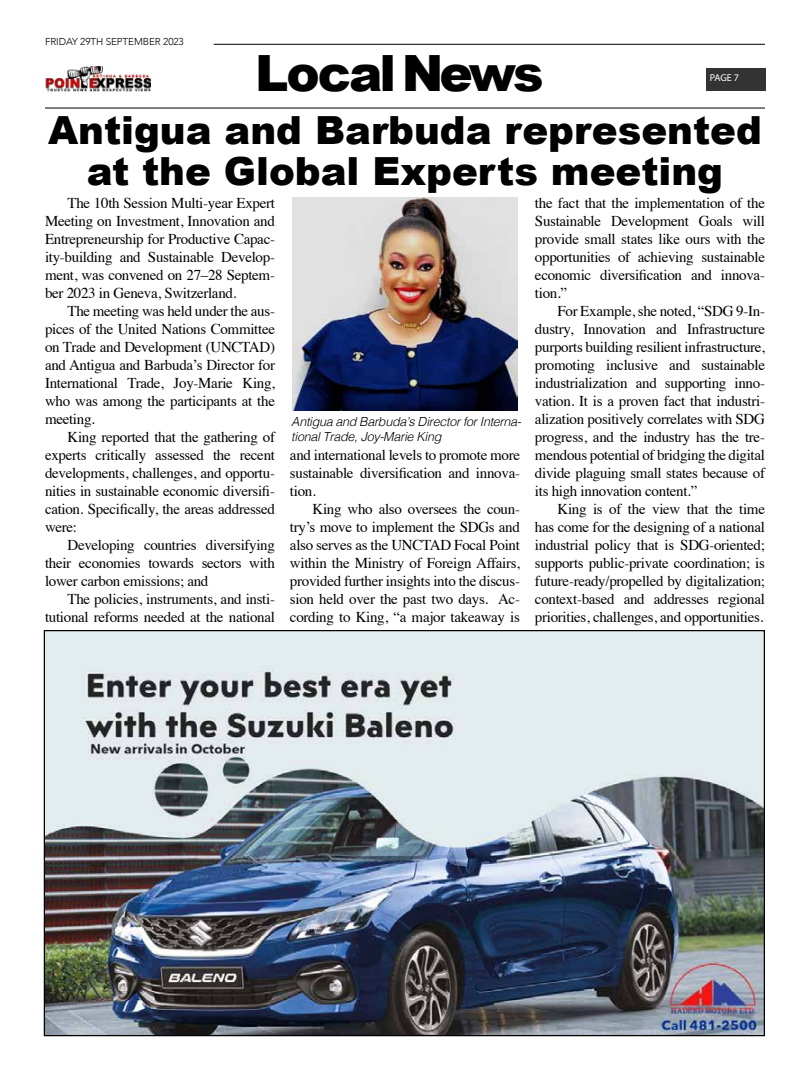
<style>
.page{position:relative;width:810px;height:1080px;background:#fff}
.page>*{position:absolute;margin:0;border:0;box-sizing:border-box;transform-origin:0 0}
.t1{font:900 50px "Arial";letter-spacing:-.06em;color:#000}
.t2{font:900 38.75px/41.2px "Arial";color:#000;text-align:center}
.t3{font:15px/18px "Times";letter-spacing:-.02em;color:#000;text-align:justify}
.t4{font:italic 300 12.5px/15px "Helvetica";letter-spacing:-.02em;color:#000}
.t5{font:300 10px "Avenir";letter-spacing:-.01em;color:#000}
.t6{font:10px "Myriad Pro";color:#fff}
</style>
<div class="page">
<hr style="left:45px;top:107px;width:720px;height:2px;background:#333">
<hr style="left:214px;top:44px;width:551px;height:1px;background:#333">
<div style="left:706px;top:68px;width:60px;height:23px;background:#333"></div>
<img style="left:45px;top:66px;width:106px;height:25px">
<img style="left:46px;top:632px;width:717px;height:402px">
<img style="left:292px;top:197px;width:226px;height:213px">
<p class="t5" style="left:45px;top:35px;width:140px">FRIDAY 29TH SEPTEMBER 2023</p>
<h1 class="t1" style="left:255px;top:37px;width:290px">Local News</h1>
<p class="t6" style="left:710px;top:72px;width:31px">PAGE 7</p>
<h2 class="t2" style="left:48px;top:108px;width:715px">Antigua and Barbuda represented at the Global Experts meeting</h2>
<p class="t3" style="left:45px;top:193px;width:232px;text-indent:22px">The 10th Session Multi-year Expert Meeting on Investment, Innovation and Entrepreneurship for Productive Capac&shy;ity-building and Sustainable Develop&shy;ment, was convened on 27–28 Septem&shy;ber 2023 in Geneva, Switzerland.</p>
<p class="t3" style="left:45px;top:301px;width:232px;text-indent:22px">The meeting was held under the aus&shy;pices of the United Nations Committee on Trade and Development (UNCTAD) and Antigua and Barbuda’s Director for International Trade, Joy-Marie King, who was among the participants at the meeting.</p>
<p class="t3" style="left:45px;top:427px;width:232px;text-indent:22px">King reported that the gathering of experts critically assessed the recent developments, challenges, and opportu&shy;nities in sustainable economic diversifi&shy;cation. Specifically, the areas addressed were:</p>
<p class="t3" style="left:45px;top:535px;width:232px;text-indent:22px">Developing countries diversifying their economies towards sectors with lower carbon emissions; and</p>
<p class="t3" style="left:45px;top:589px;width:232px;text-align:right">The policies, instruments, and insti&shy;tutional reforms needed at the national</p>
<p class="t4" style="left:291px;top:414px;width:232px">Antigua and Barbuda’s Director for Interna&shy;tional Trade, Joy-Marie King</p>
<p class="t3" style="left:290px;top:444px;width:232px">and international levels to promote more sustainable diversification and innova&shy;tion.</p>
<p class="t3" style="left:290px;top:498px;width:232px;text-indent:22px">King who also oversees the coun&shy;try’s move to implement the SDGs and also serves as the UNCTAD Focal Point within the Ministry of Foreign Affairs, provided further insights into the discus&shy;sion held over the past two days. Ac&shy;cording to King, “a major takeaway is</p>
<p class="t3" style="left:535px;top:193px;width:232px">the fact that the implementation of the Sustainable Development Goals will provide small states like ours with the opportunities of achieving sustainable economic diversification and innova&shy;tion.”</p>
<p class="t3" style="left:535px;top:301px;width:232px;text-indent:22px">For Example, she noted, “SDG 9-In&shy;dustry, Innovation and Infrastructure purports building resilient infrastructure, promoting inclusive and sustainable industrialization and supporting inno&shy;vation. It is a proven fact that industri&shy;alization positively correlates with SDG progress, and the industry has the tre&shy;mendous potential of bridging the digital divide plaguing small states because of its high innovation content.”</p>
<p class="t3" style="left:535px;top:499px;width:232px;text-indent:22px">King is of the view that the time has come for the designing of a national industrial policy that is SDG-oriented; supports public-private coordination; is future-ready/propelled by digitalization; context-based and addresses regional priorities, challenges, and opportunities.</p>
</div>
